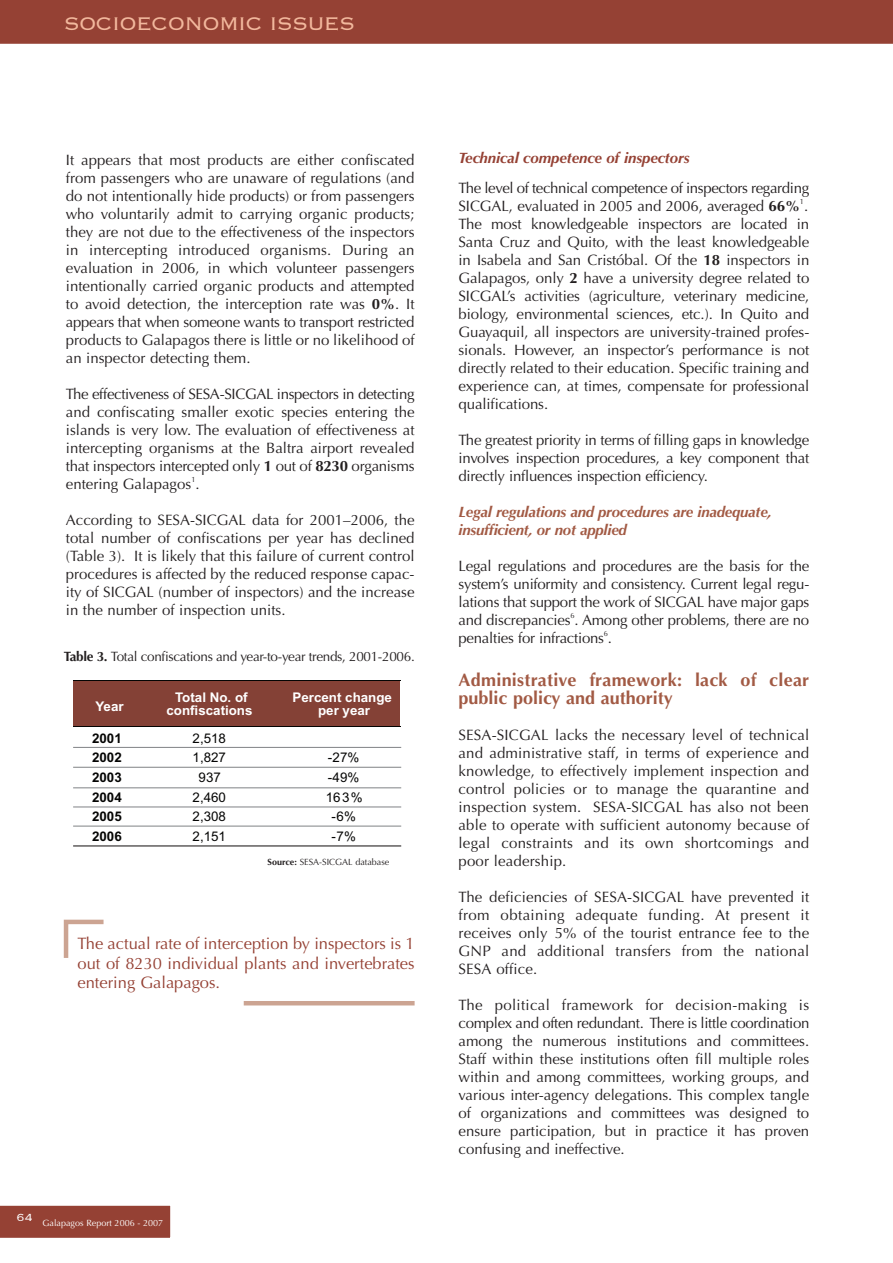
<style>
.page{position:relative;width:893px;height:1263px;background:#fff}
.page>*{position:absolute;margin:0;border:0;box-sizing:border-box;transform-origin:0 0}
.t1{font:300 24px "Copperplate";letter-spacing:-.03em;color:#f2b89d}
.t2{font:700 18px/18px "Optima";letter-spacing:.005em;color:#a25a44}
.t3{font:16.5px/19.5px "Optima";color:#954134;text-align:justify}
.t4{font:15px/18px "Optima";letter-spacing:-.005em;color:#231f20;text-align:justify}
.t5{font:italic 700 15px/18px "Optima";letter-spacing:-.015em;color:#a25a44}
.t6{font:italic 700 15px "Optima";letter-spacing:-.005em;color:#954134}
.t7{font:13.5px "Optima";letter-spacing:-.02em;color:#231f20}
.t8{font:300 13.5px "Copperplate";color:#fff}
.t9{font:700 13.35px/13.2px "Arial";color:#fff;text-align:center}
.t10{font:13.35px "Arial";color:#050504}
.t11{font:700 13.35px "Arial";color:#050504}
.t12{font:9px "Optima";color:#231f20}
.t13{font:9px "Optima";color:#fff}
.t14{font:7.5px "Optima";color:#231f20}
.s1{font-weight:700}
</style>
<div class="page">
<div style="left:0;top:0;width:893px;height:44px;background:#954134"></div>
<div style="left:0;top:1205px;width:171px;height:33px;background:#954134"></div>
<div style="left:74px;top:680px;width:326px;height:47px;background:#844136"></div>
<hr style="left:74px;top:680px;width:70px;height:1px;background:#050504">
<hr style="left:145px;top:680px;width:133px;height:1px;background:#050504">
<hr style="left:272px;top:680px;width:128px;height:1px;background:#050504">
<hr style="left:74px;top:726px;width:70px;height:1px;background:#050504">
<hr style="left:145px;top:726px;width:133px;height:1px;background:#050504">
<hr style="left:272px;top:726px;width:128px;height:1px;background:#050504">
<hr style="left:73px;top:747px;width:328px;height:1px;background:#808285">
<hr style="left:73px;top:767px;width:328px;height:1px;background:#808285">
<hr style="left:73px;top:787px;width:328px;height:1px;background:#808285">
<hr style="left:73px;top:807px;width:328px;height:1px;background:#808285">
<hr style="left:73px;top:826px;width:328px;height:1px;background:#808285">
<hr style="left:73px;top:845px;width:328px;height:1px;background:#231f20">
<svg style="left:63px;top:919px;width:41px;height:39px"></svg>
<hr style="left:244px;top:1001px;width:171px;height:4px;background:#cca492">
<h1 class="t1" style="left:64px;top:8px;width:293px">SOCIOECONOMIC ISSUES</h1>
<p class="t4" style="left:66px;top:151px;width:350px">It appears that most products are either confiscated from passengers who are unaware of regulations (and do not intentionally hide products) or from passengers who voluntarily admit to carrying organic products; they are not due to the effectiveness of the inspectors in intercepting introduced organisms. During an evaluation in 2006, in which volunteer passengers intentionally carried organic products and attempted to avoid detection, the interception rate was <span class="s1">0%</span>. It appears that when someone wants to transport restricted products to Galapagos there is little or no likelihood of an inspector detecting them.</p>
<p class="t4" style="left:66px;top:385px;width:350px">The effectiveness of SESA-SICGAL inspectors in detecting and confiscating smaller exotic species entering the islands is very low. The evaluation of effectiveness at intercepting organisms at the Baltra airport revealed that inspectors intercepted only <span class="s1">1</span> out of <span class="s1">8230</span> organisms entering Galapagos .</p>
<p class="t14" style="left:191px;top:475px;width:6px">1</p>
<p class="t4" style="left:66px;top:511px;width:350px">According to SESA-SICGAL data for 2001–2006, the total number of confiscations per year has declined (Table 3). It is likely that this failure of current control procedures is affected by the reduced response capac&shy;ity of SICGAL (number of inspectors) and the increase in the number of inspection units.</p>
<p class="t7" style="left:64px;top:648px;width:352px"><span class="s1">Table 3.</span> Total confiscations and year-to-year trends, 2001-2006.</p>
<p class="t9" style="left:166px;top:690px;width:88px">Total No. of confiscations</p>
<p class="t9" style="left:95px;top:700px;width:30px">Year</p>
<p class="t9" style="left:292px;top:690px;width:101px">Percent change per year</p>
<p class="t11" style="left:92px;top:730px;width:31px">2001</p>
<p class="t10" style="left:193px;top:730px;width:35px">2,518</p>
<p class="t11" style="left:92px;top:750px;width:31px">2002</p>
<p class="t10" style="left:193px;top:750px;width:35px">1,827</p>
<p class="t10" style="left:328px;top:750px;width:33px">-27%</p>
<p class="t11" style="left:92px;top:770px;width:31px">2003</p>
<p class="t10" style="left:199px;top:770px;width:24px">937</p>
<p class="t10" style="left:328px;top:770px;width:33px">-49%</p>
<p class="t11" style="left:92px;top:789px;width:31px">2004</p>
<p class="t10" style="left:193px;top:789px;width:35px">2,460</p>
<p class="t10" style="left:326px;top:789px;width:38px">163%</p>
<p class="t11" style="left:92px;top:809px;width:31px">2005</p>
<p class="t10" style="left:193px;top:809px;width:35px">2,308</p>
<p class="t10" style="left:332px;top:809px;width:26px">-6%</p>
<p class="t11" style="left:92px;top:828px;width:31px">2006</p>
<p class="t10" style="left:193px;top:828px;width:35px">2,151</p>
<p class="t10" style="left:332px;top:828px;width:26px">-7%</p>
<p class="t12" style="left:268px;top:857px;width:123px"><span class="s1">Source:</span> SESA-SICGAL database</p>
<p class="t3" style="left:78px;top:934px;width:339px">The actual rate of interception by inspectors is 1 out of 8230 individual plants and invertebrates entering Galapagos.</p>
<p class="t8" style="left:16px;top:1208px;width:18px">64</p>
<p class="t13" style="left:43px;top:1217px;width:122px">Galapagos Report 2006 - 2007</p>
<p class="t6" style="left:458px;top:149px;width:233px">Technical competence of inspectors</p>
<p class="t4" style="left:458px;top:179px;width:352px">The level of technical competence of inspectors regarding<br>SICGAL, evaluated in 2005 and 2006, averaged <span class="s1">66%</span> .</p>
<p class="t14" style="left:800px;top:197px;width:6px">1</p>
<p class="t4" style="left:458px;top:215px;width:352px">The most knowledgeable inspectors are located in Santa Cruz and Quito, with the least knowledgeable in Isabela and San Cristóbal. Of the <span class="s1">18</span> inspectors in Galapagos, only <span class="s1">2</span> have a university degree related to SICGAL’s activities (agriculture, veterinary medicine, biology, environmental sciences, etc.). In Quito and Guayaquil, all inspectors are university-trained profes&shy;sionals. However, an inspector’s performance is not directly related to their education. Specific training and experience can, at times, compensate for professional qualifications.</p>
<p class="t4" style="left:458px;top:431px;width:352px">The greatest priority in terms of filling gaps in knowledge involves inspection procedures, a key component that directly influences inspection efficiency.</p>
<p class="t5" style="left:458px;top:503px;width:315px">Legal regulations and procedures are inadequate, insufficient, or not applied</p>
<p class="t4" style="left:458px;top:557px;width:352px">Legal regulations and procedures are the basis for the system’s uniformity and consistency. Current legal regu&shy;lations that support the work of SICGAL have major gaps and discrepancies . Among other problems, there are no</p>
<p class="t14" style="left:570px;top:611px;width:6px">6</p>
<p class="t4" style="left:458px;top:629px;width:155px">penalties for infractions .</p>
<p class="t14" style="left:604px;top:629px;width:6px">6</p>
<p class="t2" style="left:458px;top:671px;width:352px">Administrative framework: lack of clear public policy and authority</p>
<p class="t4" style="left:458px;top:726px;width:352px">SESA-SICGAL lacks the necessary level of technical and administrative staff, in terms of experience and knowledge, to effectively implement inspection and control policies or to manage the quarantine and inspection system. SESA-SICGAL has also not been able to operate with sufficient autonomy because of legal constraints and its own shortcomings and poor leadership.</p>
<p class="t4" style="left:458px;top:888px;width:352px">The deficiencies of SESA-SICGAL have prevented it from obtaining adequate funding. At present it receives only 5% of the tourist entrance fee to the GNP and additional transfers from the national SESA office.</p>
<p class="t4" style="left:458px;top:996px;width:352px">The political framework for decision-making is complex and often redundant. There is little coordination among the numerous institutions and committees.<br>Staff within these institutions often fill multiple roles within and among committees, working groups, and various inter-agency delegations. This complex tangle of organizations and committees was designed to ensure participation, but in practice it has proven confusing and ineffective.</p>
</div>
